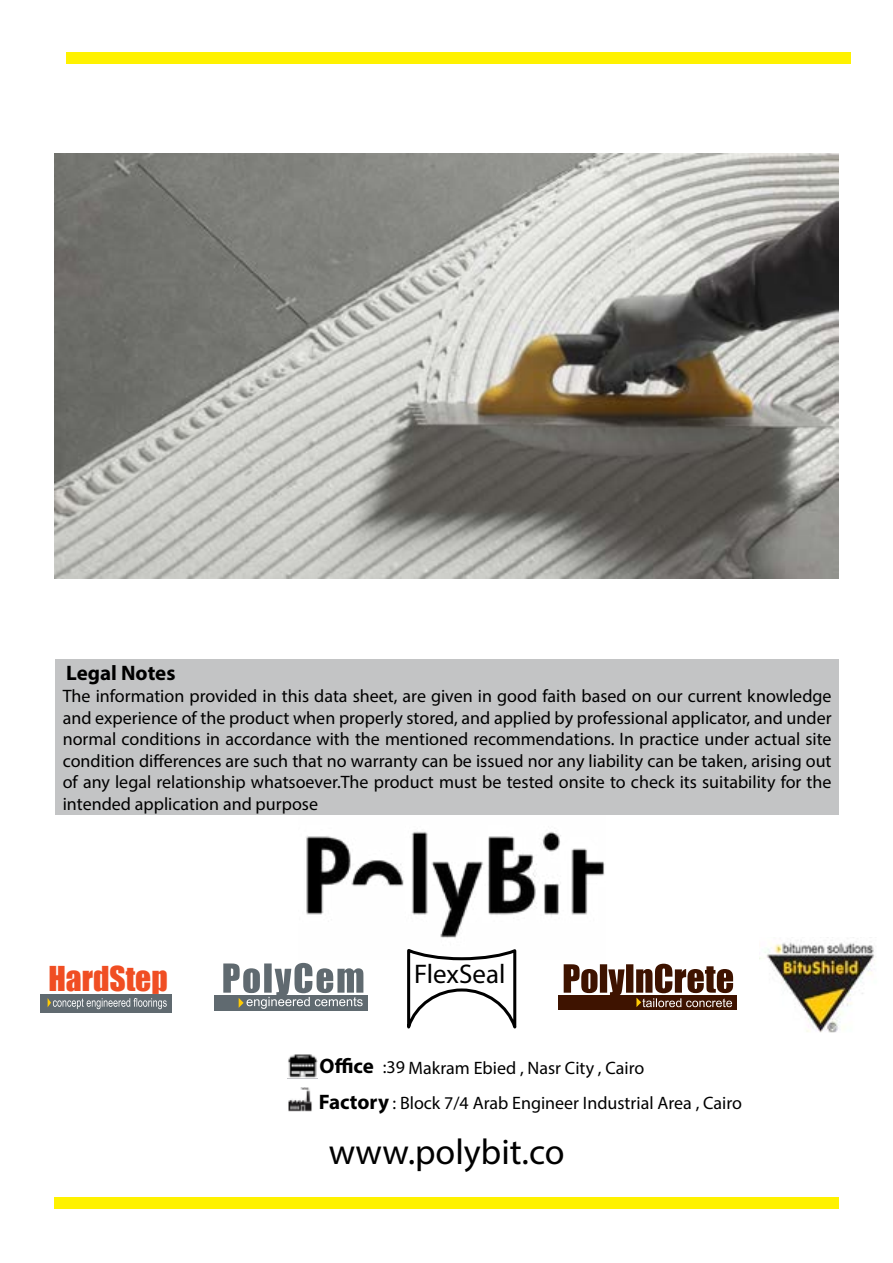
<style>
.page{position:relative;width:893px;height:1263px;background:#fff}
.page>*{position:absolute;margin:0;border:0;box-sizing:border-box;transform-origin:0 0}
.t1{font:36px "Myriad Pro";color:#000}
.t2{font:31.5px "Impact";color:#f04e23}
.t3{font:27px "Myriad Pro";color:#000}
.t4{font:700 21px/35.8px "Myriad Pro";color:#000}
.t5{font:18px/21.6px "Myriad Pro";color:#000;text-align:justify}
</style>
<div class="page">
<img style="left:759px;top:937px;width:116px;height:95px">
<div style="left:54px;top:1198px;width:785px;height:11px;background:#fff200"></div>
<div style="left:55px;top:659px;width:783px;height:156px;background:#c3c4c5"></div>
<div style="left:40px;top:995px;width:132px;height:18px;background:#606a70"></div>
<svg style="left:48px;top:998px;width:119px;height:11px"></svg>
<div style="left:214px;top:995px;width:153px;height:15px;background:#606a70"></div>
<svg style="left:223px;top:963px;width:140px;height:46px"></svg>
<div style="left:558px;top:995px;width:178px;height:15px;background:#3e1300"></div>
<svg style="left:564px;top:964px;width:169px;height:43px"></svg>
<img style="left:288px;top:1054px;width:29px;height:24px">
<img style="left:288px;top:1087px;width:24px;height:25px">
<svg style="left:407px;top:959px;width:110px;height:70px"></svg>
<img style="left:306px;top:831px;width:299px;height:128px">
<img style="left:54px;top:153px;width:785px;height:425px">
<div style="left:66px;top:53px;width:784px;height:11px;background:#fff200"></div>
<p class="t4" style="left:66px;top:654px;width:111px">Legal Notes</p>
<p class="t5" style="left:63px;top:685px;width:770px">The information provided in this data sheet, are given in good faith based on our current knowledge and experience of the product when properly stored, and applied by professional applicator, and under normal conditions in accordance with the mentioned recommendations. In practice under actual site condition differences are such that no warranty can be issued nor any liability can be taken, arising out of any legal relationship whatsoever.The product must be tested onsite to check its suitability for the intended application and purpose</p>
<h2 class="t2" style="left:48px;top:954px;width:121px">HardStep</h2>
<h3 class="t3" style="left:414px;top:957px;width:93px">FlexSeal</h3>
<p class="t4" style="left:319px;top:1047px;width:72px">Office<br>Factory</p>
<p class="t5" style="left:383px;top:1057px;width:263px">:39 Makram Ebied , Nasr City , Cairo</p>
<p class="t5" style="left:392px;top:1092px;width:351px">: Block 7/4 Arab Engineer Industrial Area , Cairo</p>
<h1 class="t1" style="left:329px;top:1130px;width:237px">www.polybit.co</h1>
</div>
